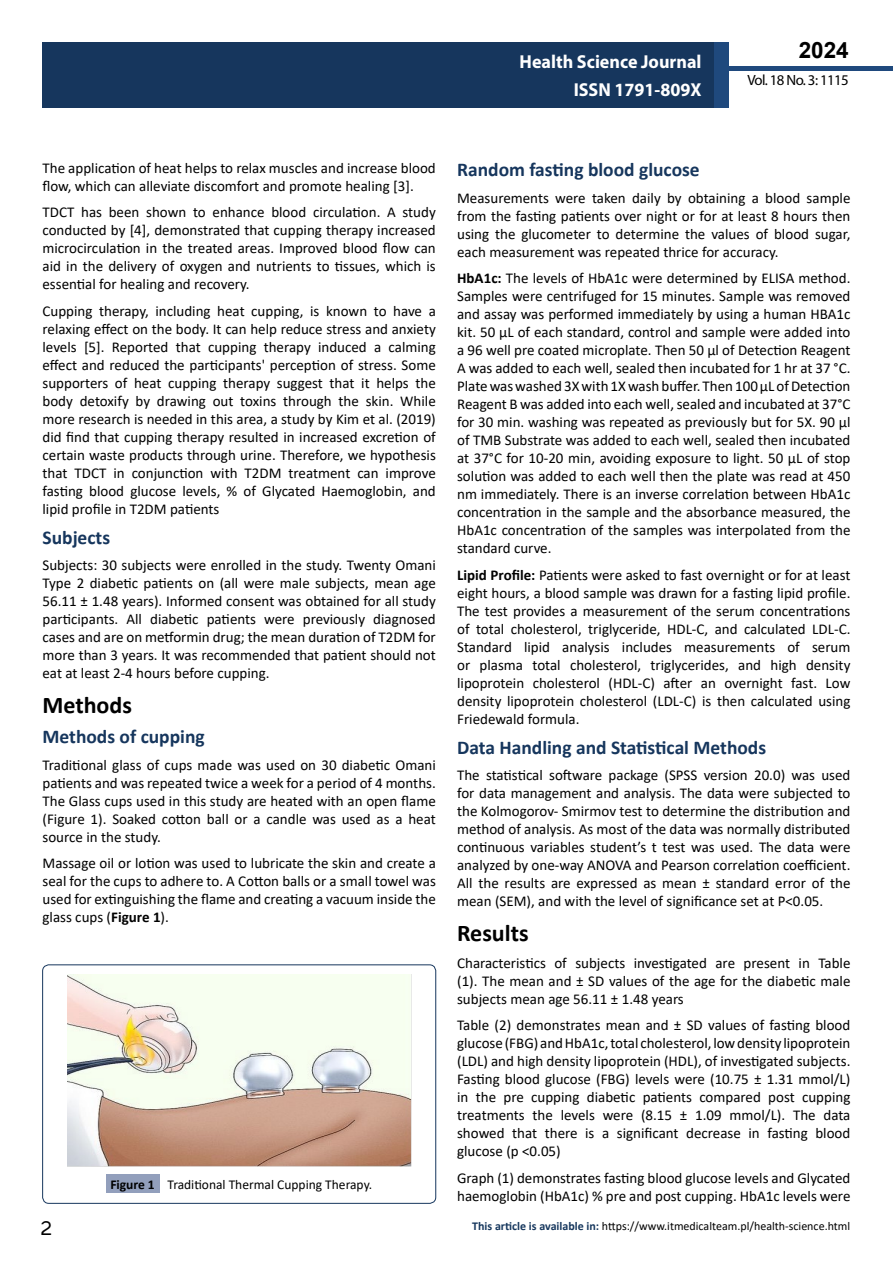
<style>
.page{position:relative;width:893px;height:1263px;background:#fff}
.page>*{position:absolute;margin:0;border:0;box-sizing:border-box;transform-origin:0 0}
.t1{font:25.5px "Tunga";color:#000}
.t2{font:700 24px "Calibri";color:#000}
.t3{font:700 22.5px "Arial";color:#000}
.t4{font:700 19.5px "Calibri";color:#16365d}
.t5{font:700 18.75px/27.2px "Myriad Pro";color:#fff;text-align:right;scale:.96 1}
.t6{font:15px/18px "Calibri";color:#000;text-align:justify}
.t7{font:14.85px "Myriad Pro";letter-spacing:-.04em;color:#000}
.t8{font:13.5px "Calibri";color:#000}
.t9{font:12px "Calibri";color:#000}
.s1{font-weight:700}
.s2{font-weight:700;color:#16375d}
</style>
<div class="page">
<div style="left:722px;top:66px;width:171px;height:5px;background:#1f497d"></div>
<div style="left:43px;top:42px;width:671px;height:66px;background:#16365d"></div>
<div style="left:714px;top:42px;width:15px;height:66px;background:#1f497d"></div>
<div style="left:43px;top:965px;width:393px;height:238px;border:1px solid #16365d;border-radius:6px"></div>
<img style="left:67px;top:975px;width:344px;height:191px">
<div style="left:106px;top:1175px;width:53px;height:18px;background:#929fbc"></div>
<p class="t5" style="left:520px;top:48px;width:191px">Health Science Journal<br>ISSN 1791-809X</p>
<h3 class="t3" style="left:799px;top:35px;width:52px">2024</h3>
<p class="t7" style="left:747px;top:71px;width:103px">Vol. 18 No. 3: 1115</p>
<p class="t6" style="left:43px;top:158px;width:395px">The application of heat helps to relax muscles and increase blood flow, which can alleviate discomfort and promote healing [3].</p>
<p class="t6" style="left:43px;top:203px;width:395px">TDCT has been shown to enhance blood circulation. A study conducted by [4], demonstrated that cupping therapy increased microcirculation in the treated areas. Improved blood flow can aid in the delivery of oxygen and nutrients to tissues, which is essential for healing and recovery.</p>
<p class="t6" style="left:43px;top:301px;width:395px">Cupping therapy, including heat cupping, is known to have a relaxing effect on the body. It can help reduce stress and anxiety levels [5]. Reported that cupping therapy induced a calming effect and reduced the participants' perception of stress. Some supporters of heat cupping therapy suggest that it helps the body detoxify by drawing out toxins through the skin. While more research is needed in this area, a study by Kim et al. (2019) did find that cupping therapy resulted in increased excretion of certain waste products through urine. Therefore, we hypothesis that TDCT in conjunction with T2DM treatment can improve fasting blood glucose levels, % of Glycated Haemoglobin, and lipid profile in T2DM patients</p>
<h3 class="t4" style="left:43px;top:523px;width:69px">Subjects</h3>
<p class="t6" style="left:43px;top:556px;width:395px">Subjects: 30 subjects were enrolled in the study. Twenty Omani Type 2 diabetic patients on (all were male subjects, mean age 56.11 ± 1.48 years). Informed consent was obtained for all study participants. All diabetic patients were previously diagnosed cases and are on metformin drug; the mean duration of T2DM for more than 3 years. It was recommended that patient should not eat at least 2-4 hours before cupping.</p>
<h2 class="t2" style="left:43px;top:688px;width:91px">Methods</h2>
<h3 class="t4" style="left:43px;top:723px;width:164px">Methods of cupping</h3>
<p class="t6" style="left:43px;top:755px;width:395px">Traditional glass of cups made was used on 30 diabetic Omani patients and was repeated twice a week for a period of 4 months.<br>The Glass cups used in this study are heated with an open flame (Figure 1). Soaked cotton ball or a candle was used as a heat source in the study.</p>
<p class="t6" style="left:43px;top:854px;width:395px">Massage oil or lotion was used to lubricate the skin and create a seal for the cups to adhere to. A Cotton balls or a small towel was used for extinguishing the flame and creating a vacuum inside the glass cups (<span class="s1">Figure 1</span>).</p>
<p class="t8" style="left:110px;top:1175px;width:263px"><span class="s1">Figure 1</span> Traditional Thermal Cupping Therapy.</p>
<h3 class="t4" style="left:457px;top:156px;width:244px">Random fasting blood glucose</h3>
<p class="t6" style="left:457px;top:188px;width:395px">Measurements were taken daily by obtaining a blood sample from the fasting patients over night or for at least 8 hours then using the glucometer to determine the values of blood sugar, each measurement was repeated thrice for accuracy.</p>
<p class="t6" style="left:457px;top:269px;width:395px"><span class="s1">HbA1c:</span> The levels of HbA1c were determined by ELISA method.<br>Samples were centrifuged for 15 minutes. Sample was removed and assay was performed immediately by using a human HBA1c kit. 50 µL of each standard, control and sample were added into a 96 well pre coated microplate. Then 50 µl of Detection Reagent A was added to each well, sealed then incubated for 1 hr at 37 °C.<br>Plate was washed 3X with 1X wash buffer. Then 100 µL of Detection Reagent B was added into each well, sealed and incubated at 37°C for 30 min. washing was repeated as previously but for 5X. 90 µl of TMB Substrate was added to each well, sealed then incubated at 37°C for 10-20 min, avoiding exposure to light. 50 µL of stop solution was added to each well then the plate was read at 450 nm immediately. There is an inverse correlation between HbA1c concentration in the sample and the absorbance measured, the HbA1c concentration of the samples was interpolated from the standard curve.</p>
<p class="t6" style="left:457px;top:565px;width:395px"><span class="s1">Lipid Profile:</span> Patients were asked to fast overnight or for at least eight hours, a blood sample was drawn for a fasting lipid profile.<br>The test provides a measurement of the serum concentrations of total cholesterol, triglyceride, HDL-C, and calculated LDL-C.<br>Standard lipid analysis includes measurements of serum or plasma total cholesterol, triglycerides, and high density lipoprotein cholesterol (HDL-C) after an overnight fast. Low density lipoprotein cholesterol (LDL-C) is then calculated using Friedewald formula.</p>
<h3 class="t4" style="left:457px;top:733px;width:311px">Data Handling and Statistical Methods</h3>
<p class="t6" style="left:457px;top:766px;width:395px">The statistical software package (SPSS version 20.0) was used for data management and analysis. The data were subjected to the Kolmogorov- Smirmov test to determine the distribution and method of analysis. As most of the data was normally distributed continuous variables student’s t test was used. The data were analyzed by one-way ANOVA and Pearson correlation coefficient.<br>All the results are expressed as mean ± standard error of the mean (SEM), and with the level of significance set at P&lt;0.05.</p>
<h2 class="t2" style="left:457px;top:916px;width:73px">Results</h2>
<p class="t6" style="left:457px;top:953px;width:395px">Characteristics of subjects investigated are present in Table (1). The mean and ± SD values of the age for the diabetic male subjects mean age 56.11 ± 1.48 years</p>
<p class="t6" style="left:457px;top:1016px;width:395px">Table (2) demonstrates mean and ± SD values of fasting blood glucose (FBG) and HbA1c, total cholesterol, low density lipoprotein (LDL) and high density lipoprotein (HDL), of investigated subjects.<br>Fasting blood glucose (FBG) levels were (10.75 ± 1.31 mmol/L) in the pre cupping diabetic patients compared post cupping treatments the levels were (8.15 ± 1.09 mmol/L). The data showed that there is a significant decrease in fasting blood glucose (p &lt;0.05)</p>
<p class="t6" style="left:457px;top:1168px;width:395px">Graph (1) demonstrates fasting blood glucose levels and Glycated haemoglobin (HbA1c) % pre and post cupping. HbA1c levels were</p>
<h1 class="t1" style="left:41px;top:1211px;width:13px">2</h1>
<p class="t9" style="left:472px;top:1217px;width:380px"><span class="s2">This article is available in:</span> https://www.itmedicalteam.pl/health-science.html</p>
</div>
